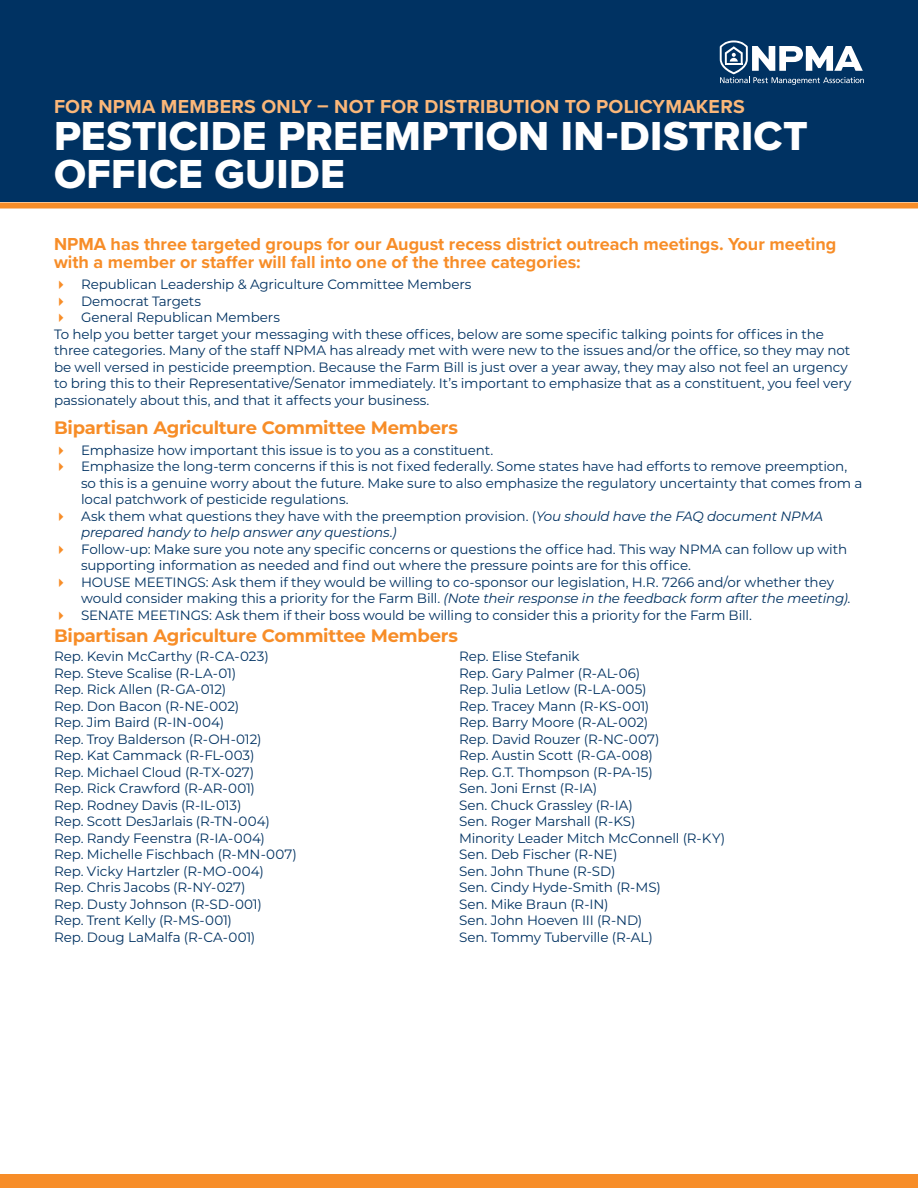
<style>
.page{position:relative;width:918px;height:1188px;background:#fff}
.page>*{position:absolute;margin:0;border:0;box-sizing:border-box;transform-origin:0 0}
.Subtitle{font:42px/37.5px "Proxima Nova Extrabld";letter-spacing:.01em;color:#fff}
.Subtitle-2{font:700 19.5px "Proxima Nova";letter-spacing:.01em;color:#fbb779}
.t1{font:700 18px/18px "Proxima Nova";color:#f78d28}
.t2{font:700 18px "Montserrat";letter-spacing:-.015em;color:#f78d28}
.BODY{font:13.5px/16.5px "Montserrat";letter-spacing:-.01em;color:#003262}
.t3{font:italic 13.5px/16.5px "Montserrat";letter-spacing:-.01em;color:#003262}
.s1{font-style:normal}
.s2{font-style:italic}
</style>
<div class="page">
<div style="left:0;top:0;width:918px;height:202px;background:#003262"></div>
<div style="left:0;top:202px;width:918px;height:6px;background:#f78d28"></div>
<div style="left:0;top:1174px;width:918px;height:14px;background:#f78d28"></div>
<svg style="left:720px;top:40px;width:144px;height:45px"></svg>
<p class="Subtitle-2" style="left:54px;top:92px;width:692px">FOR NPMA MEMBERS ONLY – NOT FOR DISTRIBUTION TO POLICYMAKERS</p>
<p class="Subtitle" style="left:54px;top:117px;width:755px">PESTICIDE PREEMPTION IN-DISTRICT<br>OFFICE GUIDE</p>
<p class="t1" style="left:54px;top:235px;width:784px">NPMA has three targeted groups for our August recess district outreach meetings. Your meeting with a member or staffer will fall into one of the three categories:</p>
<p class="BODY" style="left:81px;top:276px;width:392px">Republican Leadership &amp; Agriculture Committee Members</p>
<p class="BODY" style="left:81px;top:292px;width:122px">Democrat Targets</p>
<p class="BODY" style="left:81px;top:309px;width:200px">General Republican Members</p>
<p class="BODY" style="left:54px;top:325px;width:799px">To help you better target your messaging with these offices, below are some specific talking points for offices in the three categories. Many of the staff NPMA has already met with were new to the issues and/or the office, so they may not be well versed in pesticide preemption. Because the Farm Bill is just over a year away, they may also not feel an urgency to bring this to their Representative/Senator immediately. It’s important to emphasize that as a constituent, you feel very passionately about this, and that it affects your business.</p>
<p class="t2" style="left:54px;top:414px;width:405px">Bipartisan Agriculture Committee Members</p>
<p class="BODY" style="left:81px;top:441px;width:414px">Emphasize how important this issue is to you as a constituent.</p>
<p class="BODY" style="left:81px;top:458px;width:783px">Emphasize the long-term concerns if this is not fixed federally. Some states have had efforts to remove preemption, so this is a genuine worry about the future. Make sure to also emphasize the regulatory uncertainty that comes from a local patchwork of pesticide regulations.</p>
<p class="t3" style="left:81px;top:507px;width:744px"><span class="s1">Ask them what questions they have with the preemption provision. (</span>You should have the FAQ document NPMA prepared handy to help answer any questions.)</p>
<p class="BODY" style="left:81px;top:540px;width:768px">Follow-up: Make sure you note any specific concerns or questions the office had. This way NPMA can follow up with supporting information as needed and find out where the pressure points are for this office.</p>
<p class="BODY" style="left:81px;top:573px;width:771px">HOUSE MEETINGS: Ask them if they would be willing to co-sponsor our legislation, H.R. 7266 and/or whether they would consider making this a priority for the Farm Bill. <span class="s2">(Note their response in the feedback form after the meeting)</span>.</p>
<p class="BODY" style="left:81px;top:606px;width:673px">SENATE MEETINGS: Ask them if their boss would be willing to consider this a priority for the Farm Bill.</p>
<p class="t2" style="left:54px;top:623px;width:405px">Bipartisan Agriculture Committee Members</p>
<p class="BODY" style="left:54px;top:648px;width:244px">Rep. Kevin McCarthy (R-CA-023)<br>Rep. Steve Scalise (R-LA-01)<br>Rep. Rick Allen (R-GA-012)<br>Rep. Don Bacon (R-NE-002)<br>Rep. Jim Baird (R-IN-004)<br>Rep. Troy Balderson (R-OH-012)<br>Rep. Kat Cammack (R-FL-003)<br>Rep. Michael Cloud (R-TX-027)<br>Rep. Rick Crawford (R-AR-001)<br>Rep. Rodney Davis (R-IL-013)<br>Rep. Scott DesJarlais (R-TN-004)<br>Rep. Randy Feenstra (R-IA-004)<br>Rep. Michelle Fischbach (R-MN-007)<br>Rep. Vicky Hartzler (R-MO-004)<br>Rep. Chris Jacobs (R-NY-027)<br>Rep. Dusty Johnson (R-SD-001)<br>Rep. Trent Kelly (R-MS-001)<br>Rep. Doug LaMalfa (R-CA-001)</p>
<p class="BODY" style="left:459px;top:648px;width:268px">Rep. Elise Stefanik<br>Rep. Gary Palmer (R-AL-06)<br>Rep. Julia Letlow (R-LA-005)<br>Rep. Tracey Mann (R-KS-001)<br>Rep. Barry Moore (R-AL-002)<br>Rep. David Rouzer (R-NC-007)<br>Rep. Austin Scott (R-GA-008)<br>Rep. G.T. Thompson (R-PA-15)<br>Sen. Joni Ernst (R-IA)<br>Sen. Chuck Grassley (R-IA)<br>Sen. Roger Marshall (R-KS)<br>Minority Leader Mitch McConnell (R-KY)<br>Sen. Deb Fischer (R-NE)<br>Sen. John Thune (R-SD)<br>Sen. Cindy Hyde-Smith (R-MS)<br>Sen. Mike Braun (R-IN)<br>Sen. John Hoeven III (R-ND)<br>Sen. Tommy Tuberville (R-AL)</p>
</div>
